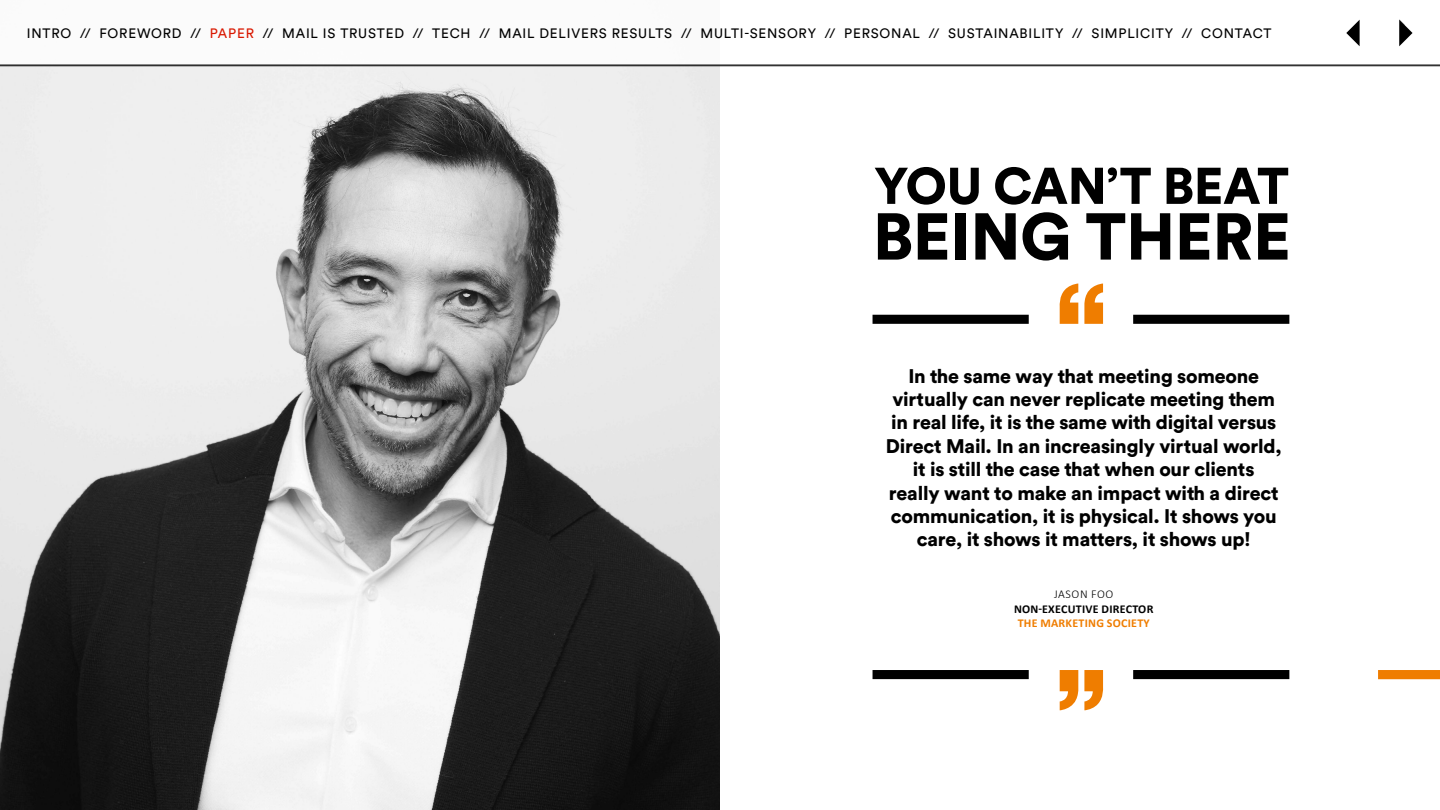
<style>
.page{position:relative;width:1440px;height:810px;background:#fff}
.page>*{position:absolute;margin:0;border:0;box-sizing:border-box;transform-origin:0 0}
.t1{font:900 65.4px "Circular Std";letter-spacing:-.005em;color:#000}
.t2{font:900 51px "Circular Std";letter-spacing:-.005em;color:#000}
.t3{font:900 19.5px/23.4px "Circular Std";letter-spacing:-.01em;color:#000;text-align:center}
.t4{font:13.5px "Circular Std";letter-spacing:.06em;color:#000}
.t5{font:700 12px/14.4px "Calibri";letter-spacing:.02em;color:#000;text-align:center}
.s1{color:#d91700}
.s2{font-weight:300}
.s3{color:#ef7d00}
</style>
<div class="page">
<img style="left:0;top:67px;width:720px;height:743px">
<svg style="left:1059px;top:284px;width:44px;height:40px"></svg>
<svg style="left:1060px;top:670px;width:43px;height:40px"></svg>
<div style="left:1133px;top:315px;width:156px;height:9px;background:#000"></div>
<div style="left:873px;top:315px;width:156px;height:9px;background:#000"></div>
<div style="left:1133px;top:670px;width:156px;height:9px;background:#000"></div>
<div style="left:873px;top:670px;width:156px;height:9px;background:#000"></div>
<div style="left:1378px;top:670px;width:62px;height:9px;background:#ef7d00"></div>
<svg style="left:0;top:19px;width:1440px;height:48px"></svg>
<svg style="left:1399px;top:20px;width:14px;height:26px"></svg>
<svg style="left:1346px;top:20px;width:14px;height:26px"></svg>
<p class="t4" style="left:27px;top:25px;width:1246px">INTRO // FOREWORD // <span class="s1">PAPER</span> // MAIL IS TRUSTED // TECH // MAIL DELIVERS RESULTS // MULTI-SENSORY // PERSONAL // SUSTAINABILITY // SIMPLICITY // CONTACT</p>
<p class="t2" style="left:874px;top:152px;width:417px">YOU CAN’T BEAT</p>
<h1 class="t1" style="left:873px;top:193px;width:420px">BEING THERE</h1>
<p class="t3" style="left:886px;top:364px;width:397px">In the same way that meeting someone virtually can never replicate meeting them in real life, it is the same with digital versus Direct Mail. In an increasingly virtual world, it is still the case that when our clients really want to make an impact with a direct communication, it is physical. It shows you care, it shows it matters, it shows up!</p>
<p class="t5" style="left:1014px;top:587px;width:141px"><span class="s2">JASON FOO<br></span>NON-EXECUTIVE DIRECTOR<br><span class="s3">THE MARKETING SOCIETY</span></p>
</div>
